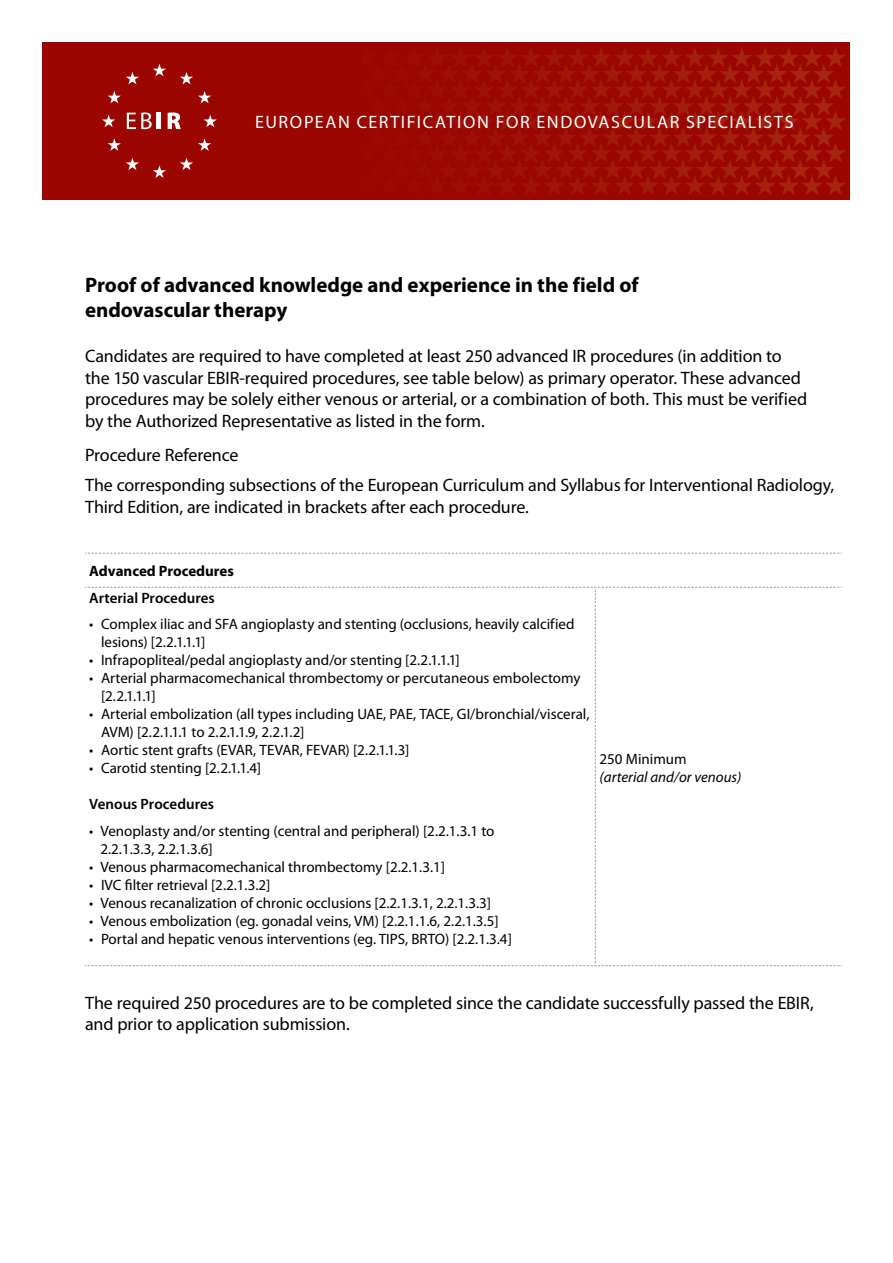
<style>
.page{position:relative;width:893px;height:1263px;background:#fff}
.page>*{position:absolute;margin:0;border:0;box-sizing:border-box;transform-origin:0 0}
.t1{font:700 21px/25.2px "Myriad Pro";color:#000}
.t2{font:18px/21.6px "Myriad Pro";letter-spacing:-.01em;color:#000}
.t3{font:18px "Myriad Pro";letter-spacing:.085em;color:#fff}
.t4{font:15px/18px "Myriad Pro";color:#000}
.t5{font:600 15px "Myriad Pro";color:#000}
.t6{font:italic 15px "Myriad Pro";color:#000}
.t7{font:700 15px "Myriad Pro";color:#000}
</style>
<div class="page">
<svg style="left:85px;top:553px;width:757px;height:1px"></svg>
<svg style="left:85px;top:587px;width:757px;height:379px"></svg>
<div style="left:43px;top:43px;width:807px;height:157px;background:#9b0600"></div>
<svg style="left:468px;top:48px;width:378px;height:147px"></svg>
<svg style="left:198px;top:91px;width:13px;height:12px"></svg>
<svg style="left:180px;top:72px;width:13px;height:12px"></svg>
<svg style="left:153px;top:64px;width:13px;height:12px"></svg>
<svg style="left:126px;top:72px;width:13px;height:12px"></svg>
<svg style="left:108px;top:91px;width:13px;height:12px"></svg>
<svg style="left:102px;top:115px;width:13px;height:12px"></svg>
<svg style="left:108px;top:138px;width:13px;height:13px"></svg>
<svg style="left:126px;top:158px;width:13px;height:12px"></svg>
<svg style="left:153px;top:165px;width:13px;height:13px"></svg>
<svg style="left:180px;top:158px;width:13px;height:12px"></svg>
<svg style="left:204px;top:115px;width:13px;height:12px"></svg>
<svg style="left:198px;top:138px;width:13px;height:13px"></svg>
<svg style="left:127px;top:112px;width:25px;height:17px"></svg>
<hr style="left:157px;top:113px;width:4px;height:16px;background:#fff">
<svg style="left:168px;top:112px;width:13px;height:17px"></svg>
<p class="t3" style="left:255px;top:112px;width:540px">EUROPEAN CERTIFICATION FOR ENDOVASCULAR SPECIALISTS</p>
<h1 class="t1" style="left:85px;top:273px;width:555px">Proof of advanced knowledge and experience in the field of endovascular therapy</h1>
<p class="t2" style="left:85px;top:346px;width:724px">Candidates are required to have completed at least 250 advanced IR procedures (in addition to the 150 vascular EBIR-required procedures, see table below) as primary operator. These advanced procedures may be solely either venous or arterial, or a combination of both. This must be verified by the Authorized Representative as listed in the form.</p>
<p class="t2" style="left:85px;top:441px;width:751px;line-height:30.2px">Procedure Reference<br>The corresponding subsections of the European Curriculum and Syllabus for Interventional Radiology,</p>
<p class="t2" style="left:85px;top:497px;width:445px">Third Edition, are indicated in brackets after each procedure.</p>
<p class="t7" style="left:89px;top:562px;width:146px">Advanced Procedures</p>
<p class="t5" style="left:89px;top:589px;width:127px">Arterial Procedures</p>
<p class="t4" style="left:101px;top:615px;width:475px;text-indent:-12px">• Complex iliac and SFA angioplasty and stenting (occlusions, heavily calcified lesions) [2.2.1.1.1]</p>
<p class="t4" style="left:89px;top:651px;width:372px">• Infrapopliteal/pedal angioplasty and/or stenting [2.2.1.1.1]</p>
<p class="t4" style="left:101px;top:669px;width:481px;text-indent:-12px">• Arterial pharmacomechanical thrombectomy or percutaneous embolectomy [2.2.1.1.1]</p>
<p class="t4" style="left:101px;top:705px;width:490px;text-indent:-12px">• Arterial embolization (all types including UAE, PAE, TACE, GI/bronchial/visceral,<br>AVM) [2.2.1.1.1 to 2.2.1.1.9, 2.2.1.2]</p>
<p class="t4" style="left:89px;top:741px;width:322px">• Aortic stent grafts (EVAR, TEVAR, FEVAR) [2.2.1.1.3]</p>
<p class="t4" style="left:89px;top:759px;width:173px">• Carotid stenting [2.2.1.1.4]</p>
<p class="t5" style="left:89px;top:796px;width:126px">Venous Procedures</p>
<p class="t4" style="left:100px;top:822px;width:395px;text-indent:-11px">• Venoplasty and/or stenting (central and peripheral) [2.2.1.3.1 to<br>2.2.1.3.3, 2.2.1.3.6]</p>
<p class="t4" style="left:89px;top:858px;width:357px">• Venous pharmacomechanical thrombectomy [2.2.1.3.1]</p>
<p class="t4" style="left:89px;top:876px;width:183px">• IVC filter retrieval [2.2.1.3.2]</p>
<p class="t4" style="left:89px;top:894px;width:403px">• Venous recanalization of chronic occlusions [2.2.1.3.1, 2.2.1.3.3]</p>
<p class="t4" style="left:89px;top:912px;width:411px">• Venous embolization (eg. gonadal veins, VM) [2.2.1.1.6, 2.2.1.3.5]</p>
<p class="t4" style="left:89px;top:930px;width:424px">• Portal and hepatic venous interventions (eg. TIPS, BRTO) [2.2.1.3.4]</p>
<p class="t4" style="left:600px;top:750px;width:89px">250 Minimum</p>
<p class="t6" style="left:600px;top:769px;width:143px">(arterial and/or venous)</p>
<p class="t2" style="left:85px;top:992px;width:730px">The required 250 procedures are to be completed since the candidate successfully passed the EBIR, and prior to application submission.</p>
</div>
